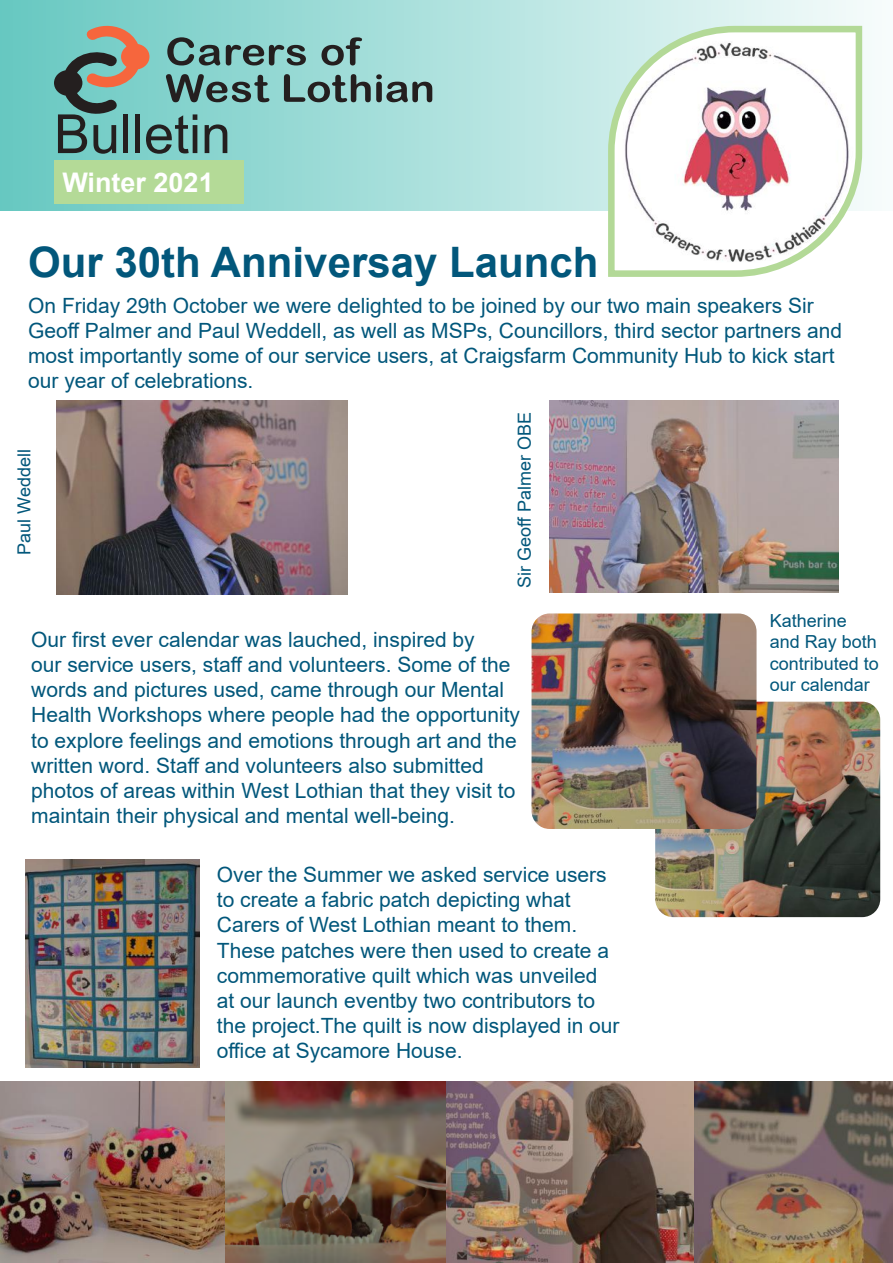
<style>
.page{position:relative;width:893px;height:1263px;background:#fff}
.page>*{position:absolute;margin:0;border:0;box-sizing:border-box;transform-origin:0 0}
.t1{font:54px "Arial";color:#241f1f}
.t2{font:700 42px "Arial";color:#02577b}
.t3{font:700 27px "Arial";color:#fff}
.t4{font:21px/25.2px "Arial";color:#02577b}
.t5{font:18px/21.6px "Arial";color:#02577b}
</style>
<div class="page">
<div style="left:0;top:0;width:893px;height:211px;background:linear-gradient(to right,#67c8c0,#f8fcfc)"></div>
<svg style="left:167px;top:37px;width:53px;height:28px"></svg>
<svg style="left:226px;top:45px;width:80px;height:20px;background:#5c7d7b"></svg>
<svg style="left:321px;top:37px;width:41px;height:28px"></svg>
<svg style="left:166px;top:74px;width:103px;height:28px;background:#5f8784"></svg>
<svg style="left:284px;top:74px;width:148px;height:28px;background:#709390"></svg>
<svg style="left:54px;top:24px;width:95px;height:91px;background:#7f998d"></svg>
<div style="left:54px;top:161px;width:189px;height:43px;background:#b4da97"></div>
<svg style="left:605px;top:23px;width:260px;height:254px"></svg>
<img style="left:655px;top:702px;width:225px;height:215px">
<img style="left:531px;top:613px;width:225px;height:216px">
<img style="left:57px;top:401px;width:290px;height:193px">
<img style="left:549px;top:401px;width:290px;height:191px">
<img style="left:26px;top:859px;width:173px;height:208px">
<img style="left:0;top:1082px;width:225px;height:181px">
<img style="left:693px;top:1082px;width:200px;height:181px">
<img style="left:225px;top:1082px;width:221px;height:181px">
<img style="left:446px;top:1082px;width:247px;height:181px">
<h1 class="t1" style="left:54px;top:97px;width:179px">Bulletin</h1>
<p class="t3" style="left:62px;top:163px;width:153px">Winter 2021</p>
<h2 class="t2" style="left:28px;top:232px;width:572px">Our 30th Anniversay Launch</h2>
<p class="t4" style="left:28px;top:293px;width:815px">On Friday 29th October we were delighted to be joined by our two main speakers Sir Geoff Palmer and Paul Weddell, as well as MSPs, Councillors, third sector partners and most importantly some of our service users, at Craigsfarm Community Hub to kick start our year of celebrations.</p>
<p class="t5" style="left:13px;top:555px;width:107px;rotate:-90deg">Paul Weddell</p>
<p class="t5" style="left:514px;top:588px;width:177px;rotate:-90deg">Sir Geoff Palmer OBE</p>
<p class="t4" style="left:31px;top:627px;width:490px">Our first ever calendar was lauched, inspired by<br>our service users, staff and volunteers. Some of the words and pictures used, came through our Mental Health Workshops where people had the opportunity to explore feelings and emotions through art and the written word. Staff and volunteers also submitted photos of areas within West Lothian that they visit to maintain their physical and mental well-being.</p>
<p class="t4" style="left:217px;top:862px;width:404px">Over the Summer we asked service users to create a fabric patch depicting what Carers of West Lothian meant to them.<br>These patches were then used to create a commemorative quilt which was unveiled at our launch eventby two contributors to the project.The quilt is now displayed in our office at Sycamore House.</p>
<p class="t5" style="left:770px;top:609px;width:111px">Katherine and Ray both contributed to our calendar</p>
</div>
